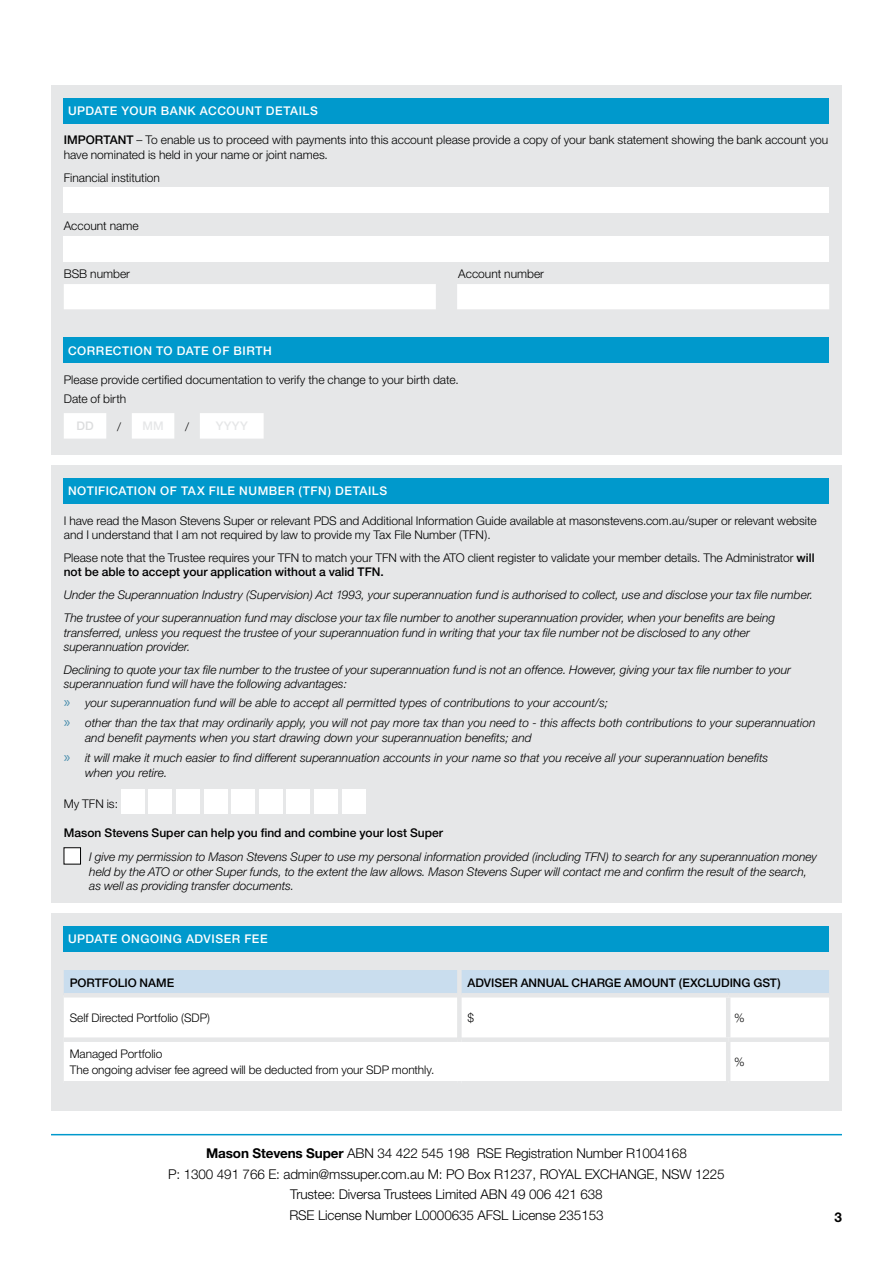
<style>
.page{position:relative;width:893px;height:1263px;background:#fff}
.page>*{position:absolute;margin:0;border:0;box-sizing:border-box;transform-origin:0 0}
.t1{font:300 13.5px/20.4px "Helvetica Neue";letter-spacing:-.01em;color:#000;text-align:center}
.t2{font:700 13.5px "Helvetica Neue CE";color:#000}
.t3{font:italic 300 12px/14.4px "Helvetica Neue";color:#000}
.t4{font:300 12px/18.6px "Helvetica Neue CE";color:#000}
.t5{font:300 12px/14.4px "Helvetica Neue";color:#000}
.t6{font:500 12px "Helvetica Neue";letter-spacing:.045em;color:#fff}
.t7{font:500 12px "Helvetica Neue";color:#000}
.t8{font:300 11.85px/16.4px "Helvetica Neue CE";letter-spacing:-.005em;color:#000}
.t9{font:500 11.85px "Helvetica Neue";letter-spacing:-.005em;color:#000}
.t10{font:500 11.85px "Helvetica Neue";letter-spacing:.04em;color:#e6e7e8}
.t11{font:500 11.85px "Helvetica Neue";color:#dcddde}
.s1{font-weight:500}
.s2{font-family:"Helvetica Neue";font-weight:500}
.s3{font-family:"Myriad Pro";font-weight:400;font-style:normal;font-size:15.75px;color:#498ead}
.s4{font-family:"Helvetica Neue CE";font-weight:700}
</style>
<div class="page">
<hr style="left:51px;top:1134px;width:791px;height:1px;background:#09c">
<div style="left:51px;top:85px;width:791px;height:238px;background:#e6e7e8"></div>
<div style="left:64px;top:98px;width:765px;height:25px;background:#09c"></div>
<div style="left:64px;top:188px;width:765px;height:25px;background:#fff"></div>
<div style="left:64px;top:236px;width:765px;height:25px;background:#fff"></div>
<div style="left:64px;top:284px;width:765px;height:25px;background:#fff"></div>
<div style="left:51px;top:325px;width:791px;height:130px;background:#e6e7e8"></div>
<div style="left:64px;top:338px;width:765px;height:25px;background:#09c"></div>
<svg style="left:64px;top:413px;width:200px;height:26px"></svg>
<div style="left:51px;top:465px;width:791px;height:438px;background:#e6e7e8"></div>
<div style="left:64px;top:478px;width:765px;height:25px;background:#09c"></div>
<div style="left:121px;top:790px;width:24px;height:24px;background:#fff"></div>
<div style="left:149px;top:790px;width:23px;height:24px;background:#fff"></div>
<div style="left:176px;top:790px;width:24px;height:24px;background:#fff"></div>
<div style="left:204px;top:790px;width:23px;height:24px;background:#fff"></div>
<div style="left:232px;top:790px;width:23px;height:24px;background:#fff"></div>
<div style="left:259px;top:790px;width:23px;height:24px;background:#fff"></div>
<div style="left:287px;top:790px;width:23px;height:24px;background:#fff"></div>
<div style="left:314px;top:790px;width:24px;height:24px;background:#fff"></div>
<div style="left:342px;top:790px;width:23px;height:24px;background:#fff"></div>
<div style="left:64px;top:848px;width:17px;height:16px;background:#fff"></div>
<div style="left:64px;top:847px;width:17px;height:17px;border:1px solid #000"></div>
<div style="left:51px;top:913px;width:791px;height:198px;background:#e6e7e8"></div>
<div style="left:64px;top:926px;width:765px;height:25px;background:#09c"></div>
<div style="left:64px;top:997px;width:765px;height:84px;background:#fff"></div>
<div style="left:64px;top:970px;width:765px;height:23px;background:#c9ddee"></div>
<div style="left:64px;top:1037px;width:393px;height:5px;background:#e6e7e8"></div>
<svg style="left:457px;top:1037px;width:5px;height:5px"></svg>
<div style="left:728px;top:1037px;width:101px;height:5px;background:#e6e7e8"></div>
<hr style="left:726px;top:997px;width:4px;height:40px;background:#e6e7e8">
<div style="left:462px;top:1037px;width:266px;height:5px;background:#e6e7e8"></div>
<hr style="left:726px;top:1042px;width:4px;height:39px;background:#e6e7e8">
<p class="t6" style="left:68px;top:104px;width:251px">UPDATE YOUR BANK ACCOUNT DETAILS</p>
<p class="t5" style="left:64px;top:133px;width:766px"><span class="s1">IMPORTANT</span> – To enable us to proceed with payments into this account please provide a copy of your bank statement showing the bank account you have nominated is held in your name or joint names.</p>
<p class="t4" style="left:64px;top:168px;width:98px">Financial institution</p>
<p class="t4" style="left:64px;top:216px;width:76px">Account name</p>
<p class="t4" style="left:64px;top:264px;width:68px">BSB number</p>
<p class="t4" style="left:458px;top:264px;width:87px">Account number</p>
<p class="t6" style="left:68px;top:344px;width:205px">CORRECTION TO DATE OF BIRTH</p>
<p class="t4" style="left:64px;top:371px;width:396px">Please provide certified documentation to verify the change to your birth date.<br>Date of birth</p>
<p class="t11" style="left:76px;top:419px;width:19px">DD</p>
<p class="t8" style="left:117px;top:418px;width:5px">/</p>
<p class="t10" style="left:143px;top:419px;width:23px">MM</p>
<p class="t8" style="left:185px;top:418px;width:5px">/</p>
<p class="t10" style="left:216px;top:419px;width:34px">YYYY</p>
<p class="t6" style="left:68px;top:484px;width:321px">NOTIFICATION OF TAX FILE NUMBER (TFN) DETAILS</p>
<p class="t4" style="left:64px;top:513px;width:754px;line-height:14.4px">I have read the Mason Stevens Super or relevant PDS and Additional Information Guide available at masonstevens.com.au/super or relevant website and I understand that I am not required by law to provide my Tax File Number (TFN).</p>
<p class="t4" style="left:64px;top:548px;width:752px">Please note that the Trustee requires your TFN to match your TFN with the ATO client register to validate your member details. The Administrator <span class="s2">will</span></p>
<p class="t7" style="left:64px;top:565px;width:321px">not be able to accept your application without a valid TFN.</p>
<p class="t3" style="left:64px;top:583px;width:751px;line-height:23px">Under the Superannuation Industry (Supervision) Act 1993, your superannuation fund is authorised to collect, use and disclose your tax file number.<br>The trustee of your superannuation fund may disclose your tax file number to another superannuation provider, when your benefits are being</p>
<p class="t3" style="left:64px;top:625px;width:688px">transferred, unless you request the trustee of your superannuation fund in writing that your tax file number not be disclosed to any other superannuation provider.</p>
<p class="t3" style="left:64px;top:662px;width:729px">Declining to quote your tax file number to the trustee of your superannuation fund is not an offence. However, giving your tax file number to your superannuation fund will have the following advantages:</p>
<p class="t3" style="left:64px;top:692px;width:753px;line-height:20.5px"><span class="s3">»</span> your superannuation fund will be able to accept all permitted types of contributions to your account/s;<br><span class="s3">»</span> other than the tax that may ordinarily apply, you will not pay more tax than you need to - this affects both contributions to your superannuation</p>
<p class="t3" style="left:64px;top:727px;width:706px;line-height:20.5px;text-indent:21px">and benefit payments when you start drawing down your superannuation benefits; and<br><span class="s3">»</span> it will make it much easier to find different superannuation accounts in your name so that you receive all your superannuation benefits</p>
<p class="t3" style="left:85px;top:765px;width:84px">when you retire.</p>
<p class="t4" style="left:64px;top:794px;width:56px">My TFN is:</p>
<p class="t7" style="left:64px;top:825px;width:381px">Mason Stevens Super can help you find and combine your lost Super</p>
<p class="t3" style="left:89px;top:850px;width:729px">I give my permission to Mason Stevens Super to use my personal information provided (including TFN) to search for any superannuation money held by the ATO or other Super funds, to the extent the law allows. Mason Stevens Super will contact me and confirm the result of the search, as well as providing transfer documents.</p>
<p class="t6" style="left:68px;top:932px;width:201px">UPDATE ONGOING ADVISER FEE</p>
<p class="t9" style="left:70px;top:976px;width:106px">PORTFOLIO NAME</p>
<p class="t9" style="left:468px;top:976px;width:314px">ADVISER ANNUAL CHARGE AMOUNT (EXCLUDING GST)</p>
<p class="t8" style="left:70px;top:1010px;width:142px">Self Directed Portfolio (SDP)</p>
<p class="t8" style="left:468px;top:1010px;width:8px">$</p>
<p class="t8" style="left:734px;top:1010px;width:12px">%</p>
<p class="t8" style="left:70px;top:1045px;width:366px">Managed Portfolio<br>The ongoing adviser fee agreed will be deducted from your SDP monthly.</p>
<p class="t8" style="left:734px;top:1054px;width:12px">%</p>
<p class="t1" style="left:168px;top:1143px;width:558px"><span class="s4">Mason Stevens Super</span> ABN 34 422 545 198 RSE Registration Number R1004168<br>P: 1300 491 766 E: admin@mssuper.com.au M: PO Box R1237, ROYAL EXCHANGE, NSW 1225<br>Trustee: Diversa Trustees Limited ABN 49 006 421 638<br>RSE License Number L0000635 AFSL License 235153</p>
<p class="t2" style="left:834px;top:1208px;width:9px">3</p>
</div>
